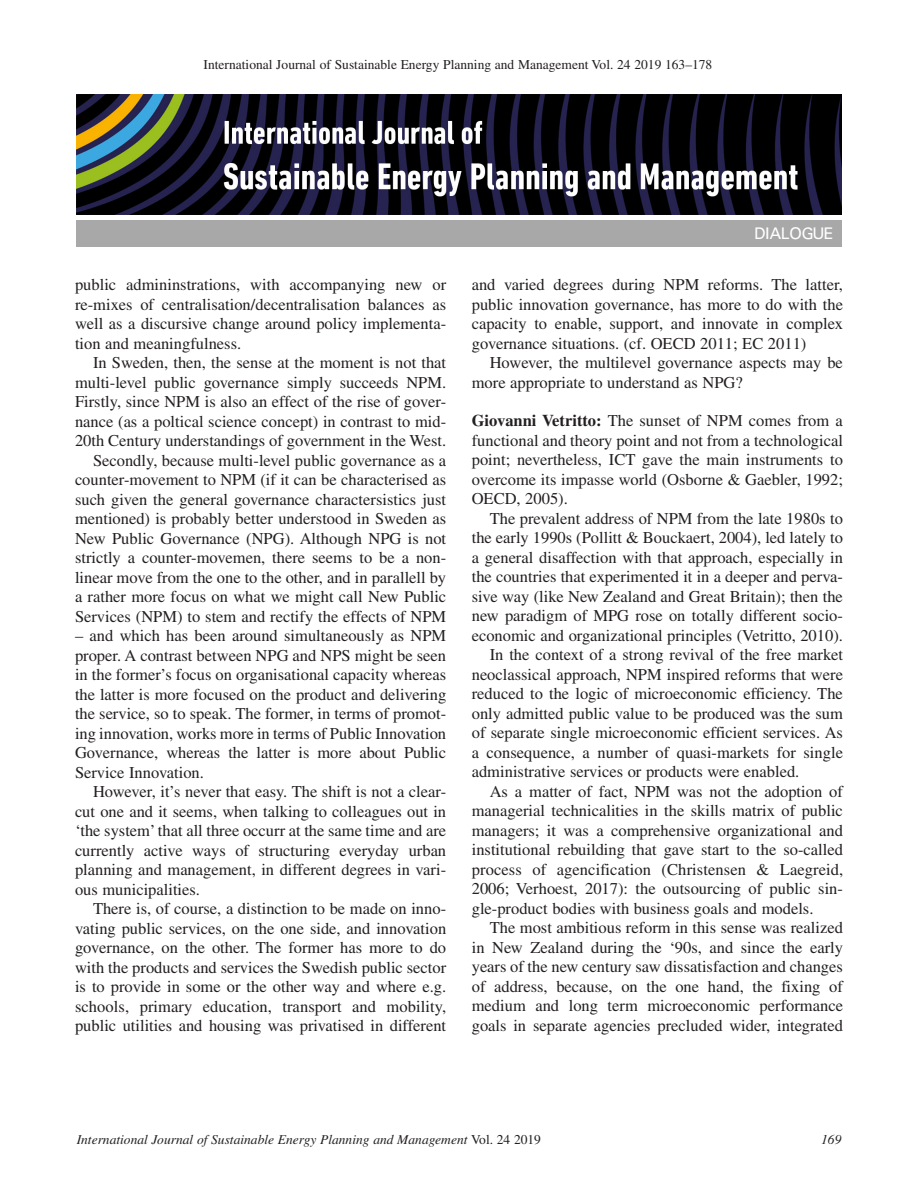
<style>
.page{position:relative;width:918px;height:1188px;background:#fff}
.page>*{position:absolute;margin:0;border:0;box-sizing:border-box;transform-origin:0 0}
.Body{font:16.5px/19.5px "Times";color:#231f20;text-align:justify}
.Body1{font:16.5px/19.5px "Times";color:#231f20;text-align:justify}
.t1{font:15px "Uniform";color:#fff}
.t2{font:13.5px "Times";color:#231f20}
.t3{font:italic 13.5px "Times";color:#231f20}
.s1{font-weight:700}
.s2{font-style:normal}
</style>
<div class="page">
<img style="left:76px;top:94px;width:765px;height:120px">
<div style="left:76px;top:220px;width:765px;height:27px;background:#a8a8a8"></div>
<p class="t2" style="left:204px;top:57px;width:510px">International Journal of Sustainable Energy Planning and Management Vol. 24 2019 163–178</p>
<p class="t1" style="left:755px;top:224px;width:80px">DIALOGUE</p>
<p class="Body" style="left:75px;top:275px;width:373px">public admininstrations, with accompanying new or re-mixes of centralisation/decentralisation balances as well as a discursive change around policy implementa&shy;tion and meaningfulness.</p>
<p class="Body" style="left:75px;top:353px;width:373px;text-indent:18px">In Sweden, then, the sense at the moment is not that multi-level public governance simply succeeds NPM.<br>Firstly, since NPM is also an effect of the rise of gover&shy;nance (as a poltical science concept) in contrast to mid-20th Century understandings of government in the West.</p>
<p class="Body" style="left:75px;top:450px;width:373px;text-indent:18px">Secondly, because multi-level public governance as a counter-movement to NPM (if it can be characterised as such given the general governance charactersistics just mentioned) is probably better understood in Sweden as New Public Governance (NPG). Although NPG is not strictly a counter-movemen, there seems to be a non&shy;linear move from the one to the other, and in parallell by a rather more focus on what we might call New Public Services (NPM) to stem and rectify the effects of NPM</p>
<p class="Body" style="left:75px;top:626px;width:373px">– and which has been around simultaneously as NPM proper. A contrast between NPG and NPS might be seen in the former’s focus on organisational capacity whereas the latter is more focused on the product and delivering the service, so to speak. The former, in terms of promot&shy;ing innovation, works more in terms of Public Innovation Governance, whereas the latter is more about Public Service Innovation.</p>
<p class="Body" style="left:75px;top:782px;width:373px;text-indent:18px">However, it’s never that easy. The shift is not a clear&shy;cut one and it seems, when talking to colleagues out in ‘the system’ that all three occurr at the same time and are currently active ways of structuring everyday urban planning and management, in different degrees in vari&shy;ous municipalities.</p>
<p class="Body" style="left:75px;top:899px;width:373px;text-indent:18px">There is, of course, a distinction to be made on inno&shy;vating public services, on the one side, and innovation governance, on the other. The former has more to do with the products and services the Swedish public sector is to provide in some or the other way and where e.g. schools, primary education, transport and mobility, public utilities and housing was privatised in different</p>
<p class="Body" style="left:472px;top:275px;width:373px">and varied degrees during NPM reforms. The latter, public innovation governance, has more to do with the capacity to enable, support, and innovate in complex governance situations. (cf. OECD 2011; EC 2011)</p>
<p class="Body" style="left:472px;top:353px;width:373px;text-indent:18px">However, the multilevel governance aspects may be more appropriate to understand as NPG?</p>
<p class="Body1" style="left:472px;top:411px;width:373px"><span class="s1">Giovanni Vetritto:</span> The sunset of NPM comes from a functional and theory point and not from a technological point; nevertheless, ICT gave the main instruments to overcome its impasse world (Osborne &amp; Gaebler, 1992; OECD, 2005).</p>
<p class="Body" style="left:472px;top:508px;width:373px;text-indent:18px">The prevalent address of NPM from the late 1980s to the early 1990s (Pollitt &amp; Bouckaert, 2004), led lately to a general disaffection with that approach, especially in the countries that experimented it in a deeper and perva&shy;sive way (like New Zealand and Great Britain); then the new paradigm of MPG rose on totally different socio&shy;economic and organizational principles (Vetritto, 2010).</p>
<p class="Body" style="left:472px;top:645px;width:373px;text-indent:18px">In the context of a strong revival of the free market neoclassical approach, NPM inspired reforms that were reduced to the logic of microeconomic efficiency. The only admitted public value to be produced was the sum of separate single microeconomic efficient services. As a consequence, a number of quasi-markets for single administrative services or products were enabled.</p>
<p class="Body" style="left:472px;top:781px;width:373px;text-indent:18px">As a matter of fact, NPM was not the adoption of managerial technicalities in the skills matrix of public managers; it was a comprehensive organizational and institutional rebuilding that gave start to the so-called process of agencification (Christensen &amp; Laegreid, 2006; Verhoest, 2017): the outsourcing of public sin&shy;gle-product bodies with business goals and models.</p>
<p class="Body" style="left:472px;top:918px;width:373px;text-indent:18px">The most ambitious reform in this sense was realized in New Zealand during the ‘90s, and since the early years of the new century saw dissatisfaction and changes of address, because, on the one hand, the fixing of medium and long term microeconomic performance goals in separate agencies precluded wider, integrated</p>
<p class="t3" style="left:77px;top:1132px;width:466px">International Journal of Sustainable Energy Planning and Management <span class="s2">Vol. 24 2019</span></p>
<p class="t3" style="left:821px;top:1132px;width:22px">169</p>
</div>
